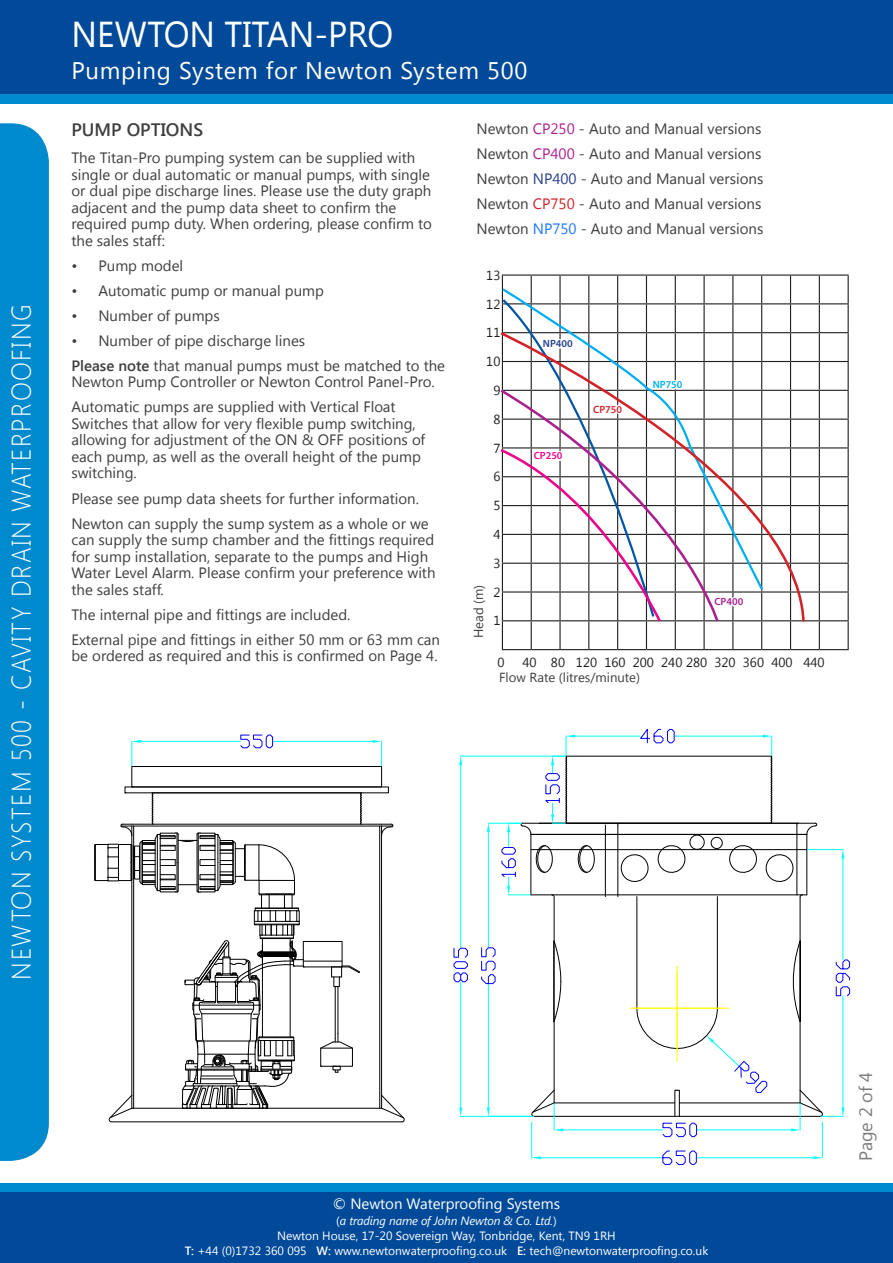
<style>
.page{position:relative;width:893px;height:1263px;background:#fff}
.page>*{position:absolute;margin:0;border:0;box-sizing:border-box;transform-origin:0 0}
.t1{font:36px "Segoe UI";color:#fff;scale:.95 1}
.t2{font:300 27px "Segoe UI";letter-spacing:.06em;color:#fff;scale:.92 1}
.t3{font:24px "Segoe UI";letter-spacing:.03em;color:#fff}
.t4{font:600 18px "Segoe UI";color:#3e3e3f}
.t5{font:18px "Segoe UI";letter-spacing:-.01em;color:#7b7b7b}
.t6{font:15px/16.5px "Segoe UI";color:#3e3e3f}
.t7{font:15px "Segoe UI";color:#fff}
.t8{font:13.2px "Segoe UI";color:#231f20}
.t9{font:13.2px "Segoe UI";color:#3e3e3f}
.t10{font:12px/15.6px "Segoe UI";color:#fff;text-align:center}
.t11{font:600 10.5px "Myriad Pro";color:#ed028c}
.t12{font:600 10.5px "Myriad Pro";color:#ac208e}
.t13{font:600 10.5px "Myriad Pro";color:#253f8e}
.t14{font:600 10.5px "Myriad Pro";color:#d1232a}
.t15{font:600 10.5px "Myriad Pro";color:#00aeef}
.s1{font-weight:600}
.s2{color:#ac208e}
.s3{color:#253f8e}
.s4{color:#d1232a}
.s5{color:#1d76ff}
.s6{font-style:italic}
</style>
<div class="page">
<div style="left:0;top:0;width:893px;height:94px;background:#014a99"></div>
<div style="left:0;top:94px;width:893px;height:9px;background:#008ace"></div>
<div style="left:0;top:1191px;width:893px;height:72px;background:#014a99"></div>
<div style="left:0;top:1183px;width:893px;height:8px;background:#008ace"></div>
<div style="left:0;top:123px;width:49px;height:1038px;background:#008ace"></div>
<hr style="left:502px;top:274px;width:29px;height:2px;background:#231f20">
<hr style="left:531px;top:274px;width:29px;height:2px;background:#231f20">
<hr style="left:560px;top:274px;width:29px;height:2px;background:#231f20">
<hr style="left:589px;top:274px;width:29px;height:2px;background:#231f20">
<hr style="left:618px;top:274px;width:28px;height:2px;background:#231f20">
<hr style="left:646px;top:274px;width:29px;height:2px;background:#231f20">
<hr style="left:675px;top:274px;width:29px;height:2px;background:#231f20">
<hr style="left:704px;top:274px;width:29px;height:2px;background:#231f20">
<hr style="left:733px;top:274px;width:29px;height:2px;background:#231f20">
<hr style="left:762px;top:274px;width:28px;height:2px;background:#231f20">
<hr style="left:790px;top:274px;width:29px;height:2px;background:#231f20">
<hr style="left:819px;top:274px;width:30px;height:2px;background:#231f20">
<hr style="left:819px;top:303px;width:30px;height:1px;background:#231f20">
<hr style="left:819px;top:332px;width:30px;height:1px;background:#231f20">
<hr style="left:819px;top:361px;width:30px;height:1px;background:#231f20">
<hr style="left:819px;top:390px;width:30px;height:1px;background:#231f20">
<hr style="left:819px;top:419px;width:30px;height:1px;background:#231f20">
<hr style="left:819px;top:447px;width:30px;height:1px;background:#231f20">
<hr style="left:819px;top:476px;width:30px;height:1px;background:#231f20">
<hr style="left:819px;top:505px;width:30px;height:1px;background:#231f20">
<hr style="left:819px;top:534px;width:30px;height:1px;background:#231f20">
<hr style="left:819px;top:563px;width:30px;height:1px;background:#231f20">
<hr style="left:819px;top:591px;width:30px;height:2px;background:#231f20">
<hr style="left:819px;top:620px;width:30px;height:1px;background:#231f20">
<svg style="left:848px;top:276px;width:1px;height:373px"></svg>
<hr style="left:819px;top:649px;width:30px;height:1px;background:#231f20">
<svg style="left:500px;top:276px;width:320px;height:374px"></svg>
<svg style="left:500px;top:387px;width:220px;height:237px"></svg>
<div style="left:132px;top:766px;width:250px;height:21px;border:1px solid #000"></div>
<hr style="left:141px;top:741px;width:99px;height:1px;background:#0ff">
<hr style="left:273px;top:741px;width:99px;height:1px;background:#0ff">
<svg style="left:132px;top:740px;width:9px;height:26px"></svg>
<svg style="left:372px;top:740px;width:10px;height:26px"></svg>
<svg style="left:240px;top:734px;width:33px;height:14px"></svg>
<svg style="left:94px;top:787px;width:311px;height:335px"></svg>
<hr style="left:460px;top:756px;width:105px;height:1px;background:#0ff">
<hr style="left:460px;top:1116px;width:73px;height:1px;background:#0ff">
<hr style="left:460px;top:765px;width:1px;height:183px;background:#0ff">
<hr style="left:460px;top:982px;width:1px;height:125px;background:#0ff">
<svg style="left:453px;top:948px;width:15px;height:34px"></svg>
<svg style="left:459px;top:756px;width:3px;height:9px"></svg>
<svg style="left:459px;top:1107px;width:3px;height:9px"></svg>
<hr style="left:531px;top:1122px;width:1px;height:36px;background:#0ff">
<hr style="left:822px;top:1122px;width:1px;height:36px;background:#0ff">
<hr style="left:541px;top:1157px;width:121px;height:1px;background:#0ff">
<hr style="left:697px;top:1157px;width:116px;height:1px;background:#0ff">
<svg style="left:662px;top:1150px;width:35px;height:15px"></svg>
<svg style="left:532px;top:1156px;width:9px;height:3px"></svg>
<svg style="left:813px;top:1156px;width:9px;height:3px"></svg>
<svg style="left:481px;top:728px;width:369px;height:409px"></svg>
<h2 class="t2" style="left:3px;top:979px;width:735px;rotate:-90deg">NEWTON SYSTEM 500 - CAVITY DRAIN WATERPROOFING</h2>
<h1 class="t1" style="left:71px;top:9px;width:340px">NEWTON TITAN-PRO</h1>
<h3 class="t3" style="left:71px;top:54px;width:457px">Pumping System for Newton System 500</h3>
<p class="t4" style="left:71px;top:117px;width:133px">PUMP OPTIONS</p>
<p class="t6" style="left:71px;top:149px;width:362px">The Titan-Pro pumping system can be supplied with single or dual automatic or manual pumps, with single or dual pipe discharge lines. Please use the duty graph adjacent and the pump data sheet to confirm the required pump duty. When ordering, please confirm to the sales staff:</p>
<p class="t6" style="left:71px;top:257px;width:113px">• Pump model</p>
<p class="t6" style="left:71px;top:282px;width:254px">• Automatic pump or manual pump</p>
<p class="t6" style="left:71px;top:307px;width:150px">• Number of pumps</p>
<p class="t6" style="left:71px;top:332px;width:235px">• Number of pipe discharge lines</p>
<p class="t6" style="left:71px;top:357px;width:375px"><span class="s1">Please note</span> that manual pumps must be matched to the<br>Newton Pump Controller or Newton Control Panel-Pro.</p>
<p class="t6" style="left:71px;top:398px;width:355px">Automatic pumps are supplied with Vertical Float Switches that allow for very flexible pump switching, allowing for adjustment of the ON &amp; OFF positions of each pump, as well as the overall height of the pump switching.</p>
<p class="t6" style="left:71px;top:489px;width:349px">Please see pump data sheets for further information.</p>
<p class="t6" style="left:71px;top:514px;width:366px">Newton can supply the sump system as a whole or we can supply the sump chamber and the fittings required for sump installation, separate to the pumps and High Water Level Alarm. Please confirm your preference with the sales staff.</p>
<p class="t6" style="left:71px;top:605px;width:281px">The internal pipe and fittings are included.</p>
<p class="t6" style="left:71px;top:630px;width:370px">External pipe and fittings in either 50 mm or 63 mm can be ordered as required and this is confirmed on Page 4.</p>
<p class="t6" style="left:477px;top:120px;width:286px">Newton <span class="s2">CP250</span> - Auto and Manual versions</p>
<p class="t6" style="left:477px;top:145px;width:286px">Newton <span class="s2">CP400</span> - Auto and Manual versions</p>
<p class="t6" style="left:477px;top:170px;width:288px">Newton <span class="s3">NP400</span> - Auto and Manual versions</p>
<p class="t6" style="left:477px;top:195px;width:286px">Newton <span class="s4">CP750</span> - Auto and Manual versions</p>
<p class="t6" style="left:477px;top:220px;width:288px">Newton <span class="s5">NP750</span> - Auto and Manual versions</p>
<p class="t8" style="left:486px;top:266px;width:16px">13</p>
<p class="t8" style="left:486px;top:295px;width:16px">12</p>
<p class="t8" style="left:486px;top:323px;width:16px">11</p>
<p class="t8" style="left:486px;top:352px;width:16px">10</p>
<p class="t8" style="left:493px;top:381px;width:9px">9</p>
<p class="t8" style="left:493px;top:410px;width:9px">8</p>
<p class="t8" style="left:493px;top:439px;width:9px">7</p>
<p class="t8" style="left:493px;top:467px;width:9px">6</p>
<p class="t8" style="left:493px;top:496px;width:9px">5</p>
<p class="t8" style="left:493px;top:525px;width:9px">4</p>
<p class="t8" style="left:493px;top:554px;width:9px">3</p>
<p class="t8" style="left:493px;top:583px;width:9px">2</p>
<p class="t8" style="left:493px;top:611px;width:9px">1</p>
<p class="t8" style="left:497px;top:653px;width:9px">0</p>
<p class="t8" style="left:522px;top:653px;width:304px">40 80 120 160 200 240 280 320 360 400 440</p>
<p class="t13" style="left:543px;top:337px;width:31px">NP400</p>
<p class="t15" style="left:653px;top:378px;width:31px">NP750</p>
<p class="t14" style="left:593px;top:402px;width:30px">CP750</p>
<p class="t11" style="left:534px;top:449px;width:30px">CP250</p>
<p class="t9" style="left:469px;top:638px;width:55px;rotate:-90deg">Head (m)</p>
<p class="t12" style="left:714px;top:595px;width:30px">CP400</p>
<p class="t9" style="left:499px;top:668px;width:142px">Flow Rate (litres/minute)</p>
<p class="t7" style="left:333px;top:1193px;width:229px">© Newton Waterproofing Systems</p>
<p class="t10" style="left:277px;top:1212px;width:340px">(<span class="s6">a trading name of John Newton &amp; Co. Ltd.</span>)<br>Newton House, 17-20 Sovereign Way, Tonbridge, Kent, TN9 1RH</p>
<p class="t10" style="left:185px;top:1242px;width:525px"><span class="s1">T:</span> +44 (0)1732 360 095 <span class="s1">W:</span> www.newtonwaterproofing.co.uk <span class="s1">E:</span> tech@newtonwaterproofing.co.uk</p>
<p class="t5" style="left:853px;top:1161px;width:90px;rotate:-90deg">Page 2 of 4</p>
</div>
